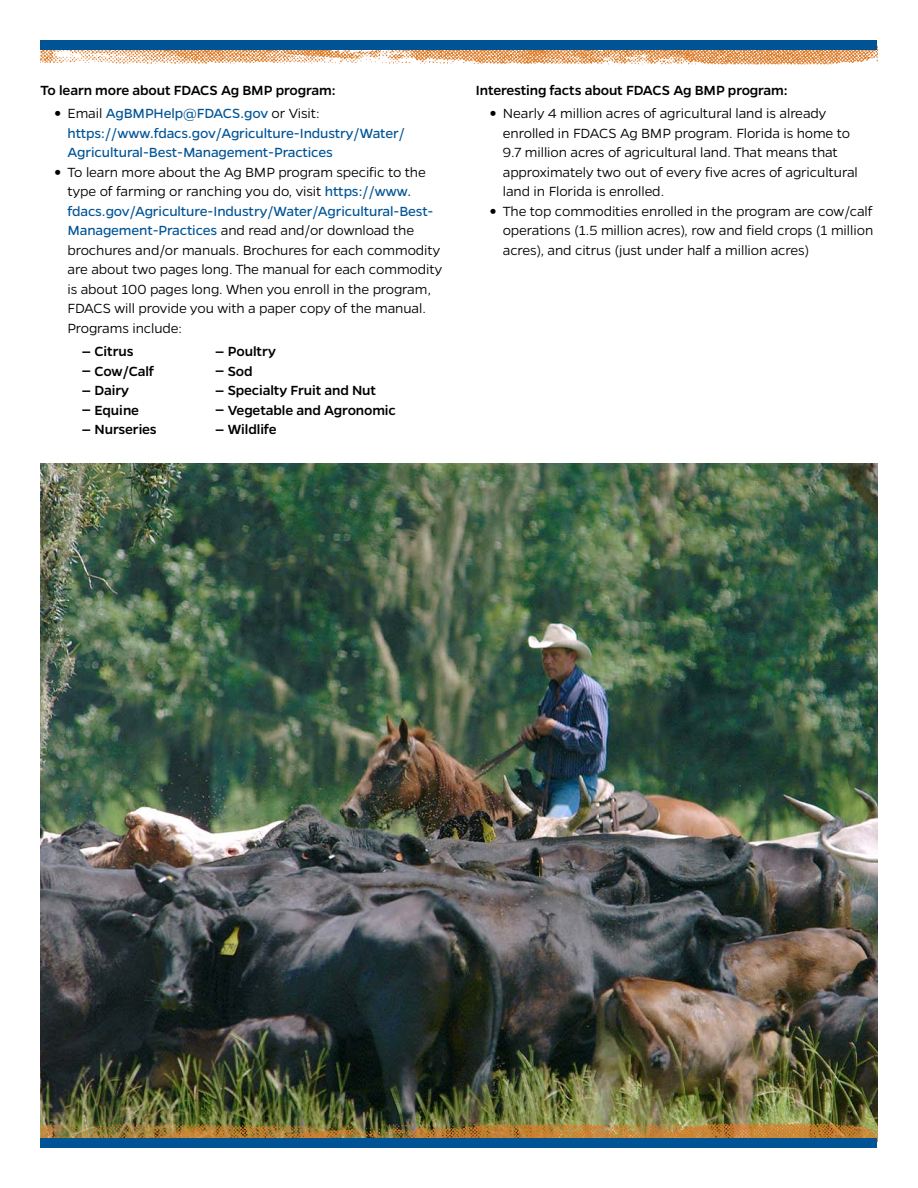
<style>
.page{position:relative;width:918px;height:1188px;background:#fff}
.page>*{position:absolute;margin:0;border:0;box-sizing:border-box;transform-origin:0 0}
.t1{font:300 15px/19.5px "Gentona";letter-spacing:-.01em;color:#000}
.main{font:500 15px "Gentona";letter-spacing:-.01em;color:#000}
.t2{font:15px/19.5px "Gentona";letter-spacing:-.01em;color:#005496}
.s1{font-weight:700;font-size:21px;color:#000}
.s2{font-weight:300;color:#000}
.s3{font-weight:700;font-size:21px}
.s4{font-weight:400;color:#005496}
.s5{font-weight:400;font-size:21px}
</style>
<div class="page">
<img style="left:40px;top:463px;width:838px;height:653px">
<img style="left:40px;top:50px;width:838px;height:15px">
<div style="left:40px;top:40px;width:838px;height:10px;background:#005496"></div>
<img style="left:40px;top:1116px;width:838px;height:22px">
<div style="left:40px;top:1138px;width:838px;height:10px;background:#005496"></div>
<p class="main" style="left:40px;top:82px;width:297px">To learn more about FDACS Ag BMP program:</p>
<p class="t2" style="left:68px;top:104px;width:339px;text-indent:-14px"><span class="s1">•</span> <span class="s2">Email</span> AgBMPHelp@FDACS.gov <span class="s2">or Visit: </span>https://www.fdacs.gov/Agriculture-Industry/Water/<br>Agricultural-Best-Management-Practices</p>
<p class="t1" style="left:68px;top:162px;width:376px;text-indent:-14px"><span class="s3">•</span> To learn more about the Ag BMP program specific to the type of farming or ranching you do, visit <span class="s4">https://www. fdacs.gov/Agriculture-Industry/Water/Agricultural-Best-Management-Practices</span> and read and/or download the brochures and/or manuals. Brochures for each commodity are about two pages long. The manual for each commodity is about 100 pages long. When you enroll in the program, FDACS will provide you with a paper copy of the manual.<br>Programs include:</p>
<p class="main" style="left:81px;top:343px;width:54px"><span class="s5">–</span> Citrus</p>
<p class="main" style="left:81px;top:362px;width:75px"><span class="s5">–</span> Cow/Calf</p>
<p class="main" style="left:81px;top:382px;width:50px"><span class="s5">–</span> Dairy</p>
<p class="main" style="left:81px;top:401px;width:60px"><span class="s5">–</span> Equine</p>
<p class="main" style="left:81px;top:421px;width:77px"><span class="s5">–</span> Nurseries</p>
<p class="main" style="left:214px;top:343px;width:63px"><span class="s5">–</span> Poultry</p>
<p class="main" style="left:214px;top:362px;width:40px"><span class="s5">–</span> Sod</p>
<p class="main" style="left:214px;top:382px;width:163px"><span class="s5">–</span> Specialty Fruit and Nut</p>
<p class="main" style="left:214px;top:401px;width:183px"><span class="s5">–</span> Vegetable and Agronomic</p>
<p class="main" style="left:214px;top:421px;width:64px"><span class="s5">–</span> Wildlife</p>
<p class="main" style="left:476px;top:82px;width:313px">Interesting facts about FDACS Ag BMP program:</p>
<p class="t1" style="left:503px;top:104px;width:356px;text-indent:-14px"><span class="s3">•</span> Nearly 4 million acres of agricultural land is already enrolled in FDACS Ag BMP program. Florida is home to 9.7 million acres of agricultural land. That means that approximately two out of every five acres of agricultural land in Florida is enrolled.</p>
<p class="t1" style="left:503px;top:201px;width:372px;text-align:justify;text-indent:-14px"><span class="s3">•</span> The top commodities enrolled in the program are cow/calf operations (1.5 million acres), row and field crops (1 million acres), and citrus (just under half a million acres)</p>
</div>
